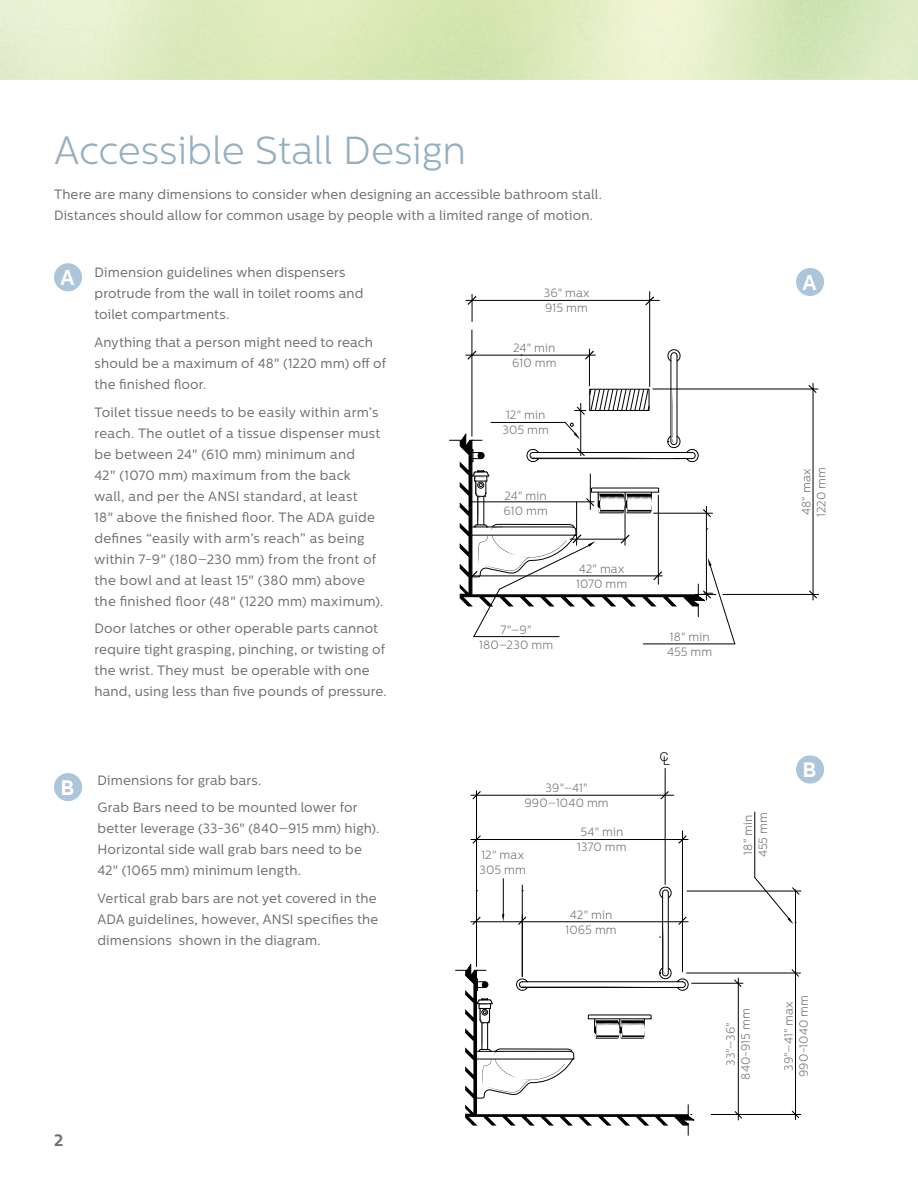
<style>
.page{position:relative;width:918px;height:1188px;background:#fff}
.page>*{position:absolute;margin:0;border:0;box-sizing:border-box;transform-origin:0 0}
.Page_Header{font:300 39px "Centrale Sans";color:#95aec0}
.Circle_Letter{font:700 21px "Centrale Sans";color:#fff}
.Left_Page_Number{font:700 16.5px "Centrale Sans";color:#6d6e71}
.Body_Copy{font:13.5px/21px "Centrale Sans";letter-spacing:.015em;color:#6d6e71}
.t1{font:300 12.15px "Helvetica Neue";color:#000}
.Dims{font:300 12px "Centrale Sans";letter-spacing:.01em;color:#6d6e71}
</style>
<div class="page">
<hr style="left:466px;top:300px;width:193px;height:1px;background:#000">
<hr style="left:649px;top:292px;width:1px;height:94px;background:#000">
<svg style="left:645px;top:296px;width:9px;height:9px"></svg>
<hr style="left:813px;top:383px;width:1px;height:217px;background:#000">
<hr style="left:653px;top:389px;width:165px;height:1px;background:#000">
<hr style="left:723px;top:594px;width:96px;height:1px;background:#000">
<svg style="left:809px;top:590px;width:8px;height:9px"></svg>
<svg style="left:808px;top:385px;width:9px;height:8px"></svg>
<hr style="left:643px;top:644px;width:92px;height:1px;background:#000">
<svg style="left:468px;top:294px;width:9px;height:28px"></svg>
<svg style="left:460px;top:329px;width:275px;height:315px"></svg>
<hr style="left:522px;top:885px;width:1px;height:92px;background:#000">
<hr style="left:476px;top:791px;width:1px;height:176px;background:#000">
<hr style="left:682px;top:831px;width:1px;height:141px;background:#000">
<hr style="left:471px;top:839px;width:217px;height:1px;background:#000">
<svg style="left:678px;top:835px;width:9px;height:9px"></svg>
<hr style="left:503px;top:879px;width:1px;height:36px;background:#000">
<hr style="left:795px;top:890px;width:1px;height:230px;background:#000">
<hr style="left:711px;top:1114px;width:90px;height:1px;background:#000">
<svg style="left:792px;top:1111px;width:7px;height:7px"></svg>
<hr style="left:687px;top:891px;width:114px;height:1px;background:#000">
<hr style="left:738px;top:978px;width:1px;height:142px;background:#000">
<hr style="left:692px;top:983px;width:51px;height:1px;background:#000">
<svg style="left:735px;top:1111px;width:7px;height:8px"></svg>
<svg style="left:734px;top:979px;width:8px;height:8px"></svg>
<hr style="left:471px;top:795px;width:203px;height:1px;background:#000">
<svg style="left:660px;top:791px;width:9px;height:8px"></svg>
<svg style="left:472px;top:791px;width:9px;height:8px"></svg>
<hr style="left:665px;top:768px;width:1px;height:116px;background:#000">
<hr style="left:687px;top:973px;width:113px;height:1px;background:#000">
<svg style="left:791px;top:969px;width:8px;height:8px"></svg>
<svg style="left:754px;top:812px;width:46px;height:112px"></svg>
<svg style="left:472px;top:835px;width:9px;height:9px"></svg>
<svg style="left:455px;top:886px;width:240px;height:250px"></svg>
<div style="left:796px;top:268px;width:28px;height:28px;background:#abc6db;border-radius:50%"></div>
<div style="left:54px;top:263px;width:28px;height:28px;background:#abc6db;border-radius:50%"></div>
<div style="left:796px;top:755px;width:28px;height:29px;background:#abc6db;border-radius:50%"></div>
<div style="left:54px;top:773px;width:28px;height:28px;background:#abc6db;border-radius:50%"></div>
<p class="Page_Header" style="left:54px;top:128px;width:414px">Accessible Stall Design</p>
<p class="Body_Copy" style="left:54px;top:184px;width:549px">There are many dimensions to consider when designing an accessible bathroom stall.<br>Distances should allow for common usage by people with a limited range of motion.</p>
<p class="Body_Copy" style="left:94px;top:262px;width:271px">Dimension guidelines when dispensers protrude from the wall in toilet rooms and toilet compartments.</p>
<p class="Body_Copy" style="left:94px;top:332px;width:293px">Anything that a person might need to reach should be a maximum of 48" (1220 mm) off of the finished floor.</p>
<p class="Body_Copy" style="left:94px;top:401px;width:290px">Toilet tissue needs to be easily within arm’s reach. The outlet of a tissue dispenser must be between 24" (610 mm) minimum and<br>42" (1070 mm) maximum from the back wall, and per the ANSI standard, at least<br>18" above the finished floor. The ADA guide defines “easily with arm’s reach” as being within 7-9" (180–230 mm) from the front of the bowl and at least 15" (380 mm) above the finished floor (48" (1220 mm) maximum).</p>
<p class="Body_Copy" style="left:94px;top:618px;width:294px">Door latches or other operable parts cannot require tight grasping, pinching, or twisting of the wrist. They must be operable with one hand, using less than five pounds of pressure.</p>
<p class="Circle_Letter" style="left:60px;top:265px;width:16px">A</p>
<p class="Circle_Letter" style="left:803px;top:270px;width:16px">A</p>
<p class="Dims" style="left:544px;top:286px;width:47px">36" max</p>
<p class="Dims" style="left:545px;top:301px;width:44px">915 mm</p>
<p class="Dims" style="left:513px;top:341px;width:44px">24" min</p>
<p class="Dims" style="left:512px;top:356px;width:46px">610 mm</p>
<p class="Dims" style="left:506px;top:408px;width:41px">12" min</p>
<p class="Dims" style="left:502px;top:423px;width:48px">305 mm</p>
<p class="Dims" style="left:800px;top:515px;width:48px;rotate:-90deg">48" max</p>
<p class="Dims" style="left:815px;top:517px;width:52px;rotate:-90deg">1220 mm</p>
<p class="Dims" style="left:505px;top:489px;width:44px">24" min</p>
<p class="Dims" style="left:503px;top:504px;width:46px">610 mm</p>
<p class="Dims" style="left:579px;top:562px;width:47px">42" max</p>
<p class="Dims" style="left:576px;top:577px;width:53px">1070 mm</p>
<p class="Dims" style="left:501px;top:623px;width:33px">7"–9"</p>
<p class="Dims" style="left:479px;top:638px;width:76px">180–230 mm</p>
<p class="Dims" style="left:670px;top:630px;width:41px">18" min</p>
<p class="Dims" style="left:667px;top:645px;width:47px">455 mm</p>
<p class="Circle_Letter" style="left:61px;top:775px;width:15px">B</p>
<p class="Body_Copy" style="left:98px;top:770px;width:166px">Dimensions for grab bars.</p>
<p class="Body_Copy" style="left:98px;top:797px;width:283px">Grab Bars need to be mounted lower for better leverage (33-36" (840–915 mm) high).<br>Horizontal side wall grab bars need to be 42" (1065 mm) minimum length.</p>
<p class="Body_Copy" style="left:98px;top:888px;width:282px">Vertical grab bars are not yet covered in the<br>ADA guidelines, however, ANSI specifies the dimensions shown in the diagram.</p>
<p class="Left_Page_Number" style="left:54px;top:1131px;width:11px">2</p>
<p class="Dims" style="left:546px;top:781px;width:44px">39"–41"</p>
<p class="Dims" style="left:524px;top:796px;width:86px">990–1040 mm</p>
<p class="Dims" style="left:481px;top:848px;width:44px">12" max</p>
<p class="Dims" style="left:480px;top:863px;width:48px">305 mm</p>
<p class="Dims" style="left:580px;top:825px;width:44px">54" min</p>
<p class="Dims" style="left:577px;top:840px;width:51px">1370 mm</p>
<p class="Dims" style="left:570px;top:908px;width:44px">42" min</p>
<p class="Dims" style="left:565px;top:923px;width:53px">1065 mm</p>
<p class="t1" style="left:660px;top:751px;width:11px">CL</p>
<p class="Dims" style="left:741px;top:855px;width:41px;rotate:-90deg">18" min</p>
<p class="Dims" style="left:756px;top:857px;width:47px;rotate:-90deg">455 mm</p>
<p class="Circle_Letter" style="left:803px;top:757px;width:15px">B</p>
<p class="Dims" style="left:739px;top:1080px;width:73px;rotate:-90deg">840-915 mm</p>
<p class="Dims" style="left:724px;top:1066px;width:45px;rotate:-90deg">33"–36"</p>
<p class="Dims" style="left:782px;top:1071px;width:71px;rotate:-90deg">39"–41" max</p>
<p class="Dims" style="left:797px;top:1077px;width:83px;rotate:-90deg">990-1040 mm</p>
</div>
